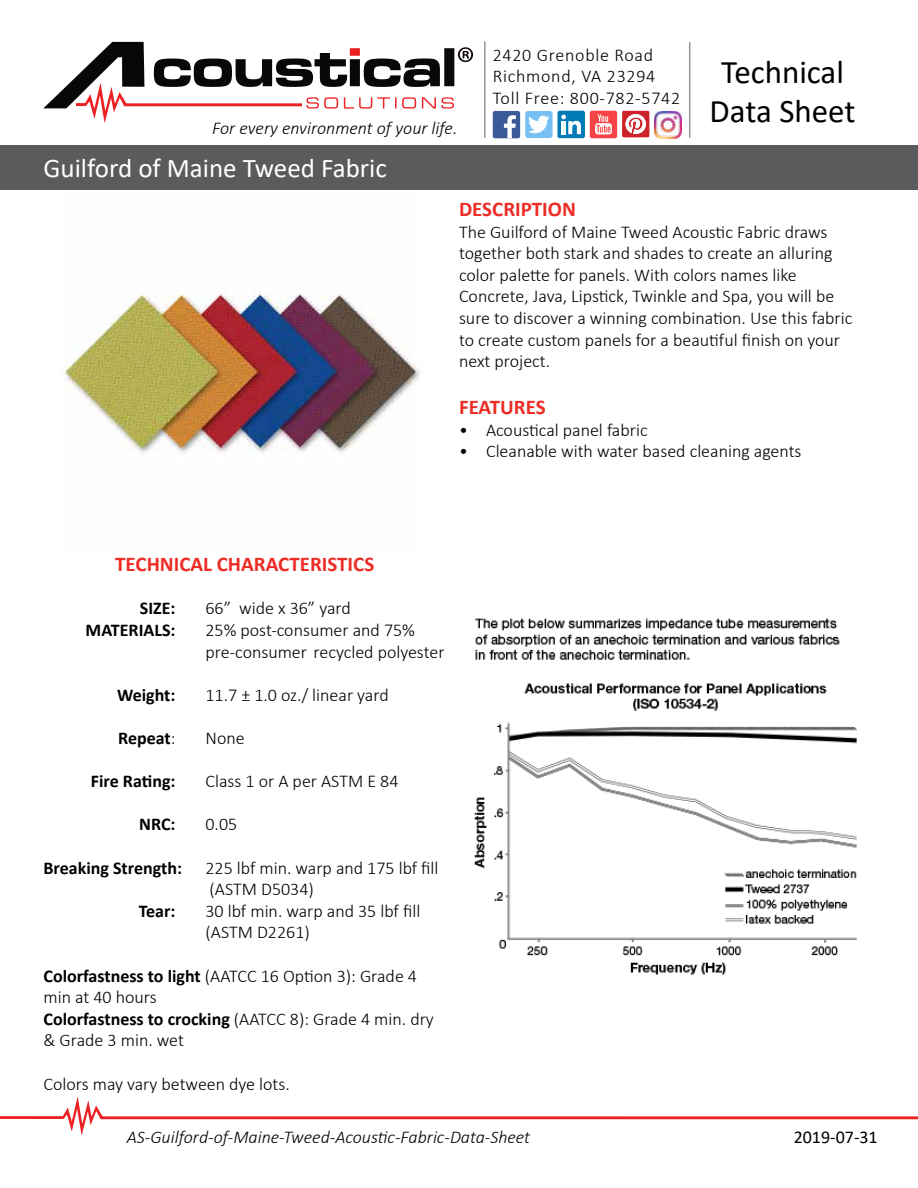
<style>
.page{position:relative;width:918px;height:1188px;background:#fff}
.page>*{position:absolute;margin:0;border:0;box-sizing:border-box;transform-origin:0 0}
.t1{font:33px/39.6px "Calibri";color:#000;text-align:center}
.t2{font:27px "Calibri";color:#fff}
.t3{font:700 21px "Calibri";color:#ed2c26}
.t4{font:300 18px/21.6px "Calibri";color:#000}
.t5{font:italic 300 18px "Calibri";color:#000}
.t6{font:700 18px "Calibri";color:#000}
.t7{font:300 18px/21.6px "Calibri";letter-spacing:.04em;color:#000}
.t8{font:18px "Calibri";color:#000}
.s1{font-weight:300}
.s2{font-weight:700}
</style>
<div class="page">
<div style="left:0;top:145px;width:918px;height:45px;background:#5a5b5d"></div>
<svg style="left:0;top:1097px;width:918px;height:38px"></svg>
<hr style="left:484px;top:42px;width:2px;height:95px;background:#939598">
<hr style="left:689px;top:43px;width:1px;height:94px;background:#939598">
<svg style="left:622px;top:111px;width:27px;height:26px"></svg>
<div style="left:493px;top:111px;width:27px;height:27px;background:#3c5a98;border-radius:2px"></div>
<svg style="left:504px;top:115px;width:12px;height:24px"></svg>
<img style="left:654px;top:111px;width:28px;height:28px">
<div style="left:557px;top:111px;width:28px;height:27px;background:#017bb5;border-radius:2px"></div>
<svg style="left:561px;top:115px;width:20px;height:19px"></svg>
<svg style="left:525px;top:111px;width:28px;height:27px"></svg>
<div style="left:590px;top:111px;width:27px;height:27px;background:#f64346;border-radius:2px"></div>
<svg style="left:595px;top:114px;width:17px;height:20px"></svg>
<svg style="left:43px;top:42px;width:430px;height:81px"></svg>
<img style="left:65px;top:293px;width:355px;height:160px">
<img style="left:474px;top:618px;width:383px;height:357px">
<p class="t5" style="left:212px;top:116px;width:247px">For every environment of your life.</p>
<h2 class="t2" style="left:44px;top:150px;width:345px">Guilford of Maine Tweed Fabric</h2>
<p class="t7" style="left:493px;top:44px;width:189px">2420 Grenoble Road<br>Richmond, VA 23294<br>Toll Free: 800-782-5742</p>
<h1 class="t1" style="left:710px;top:51px;width:147px">Technical<br>Data Sheet</h1>
<p class="t3" style="left:459px;top:194px;width:118px">DESCRIPTION</p>
<p class="t4" style="left:459px;top:221px;width:395px">The Guilford of Maine Tweed Acoustic Fabric draws together both stark and shades to create an alluring color palette for panels. With colors names like Concrete, Java, Lipstick, Twinkle and Spa, you will be sure to discover a winning combination. Use this fabric to create custom panels for a beautiful finish on your next project.</p>
<p class="t3" style="left:459px;top:392px;width:88px">FEATURES</p>
<p class="t4" style="left:459px;top:419px;width:190px">• Acoustical panel fabric</p>
<p class="t4" style="left:459px;top:440px;width:344px">• Cleanable with water based cleaning agents</p>
<p class="t3" style="left:115px;top:549px;width:261px">TECHNICAL CHARACTERISTICS</p>
<p class="t6" style="left:140px;top:596px;width:37px">SIZE:</p>
<p class="t4" style="left:206px;top:597px;width:147px">66” wide x 36” yard</p>
<p class="t6" style="left:86px;top:617px;width:91px">MATERIALS:</p>
<p class="t4" style="left:206px;top:619px;width:241px">25% post-consumer and 75% pre-consumer recycled polyester</p>
<p class="t6" style="left:117px;top:682px;width:60px">Weight:</p>
<p class="t4" style="left:206px;top:684px;width:185px">11.7 ± 1.0 oz./ linear yard</p>
<p class="t6" style="left:118px;top:725px;width:59px">Repeat<span class="s1">:</span></p>
<p class="t4" style="left:206px;top:727px;width:41px">None</p>
<p class="t6" style="left:91px;top:769px;width:86px">Fire Rating:</p>
<p class="t4" style="left:206px;top:770px;width:194px">Class 1 or A per ASTM E 84</p>
<p class="t6" style="left:139px;top:812px;width:38px">NRC:</p>
<p class="t4" style="left:206px;top:813px;width:33px">0.05</p>
<p class="t6" style="left:44px;top:855px;width:140px">Breaking Strength:</p>
<p class="t4" style="left:206px;top:857px;width:235px">225 lbf min. warp and 175 lbf fill (ASTM D5034)</p>
<p class="t6" style="left:139px;top:898px;width:38px">Tear:</p>
<p class="t4" style="left:206px;top:900px;width:216px">30 lbf min. warp and 35 lbf fill (ASTM D2261)</p>
<p class="t4" style="left:44px;top:965px;width:392px"><span class="s2">Colorfastness to light</span> (AATCC 16 Option 3): Grade 4 min at 40 hours<br><span class="s2">Colorfastness to crocking</span> (AATCC 8): Grade 4 min. dry &amp; Grade 3 min. wet</p>
<p class="t4" style="left:44px;top:1073px;width:248px">Colors may vary between dye lots.</p>
<p class="t5" style="left:127px;top:1126px;width:405px">AS-Guilford-of-Maine-Tweed-Acoustic-Fabric-Data-Sheet</p>
<p class="t8" style="left:794px;top:1125px;width:86px">2019-07-31</p>
</div>
